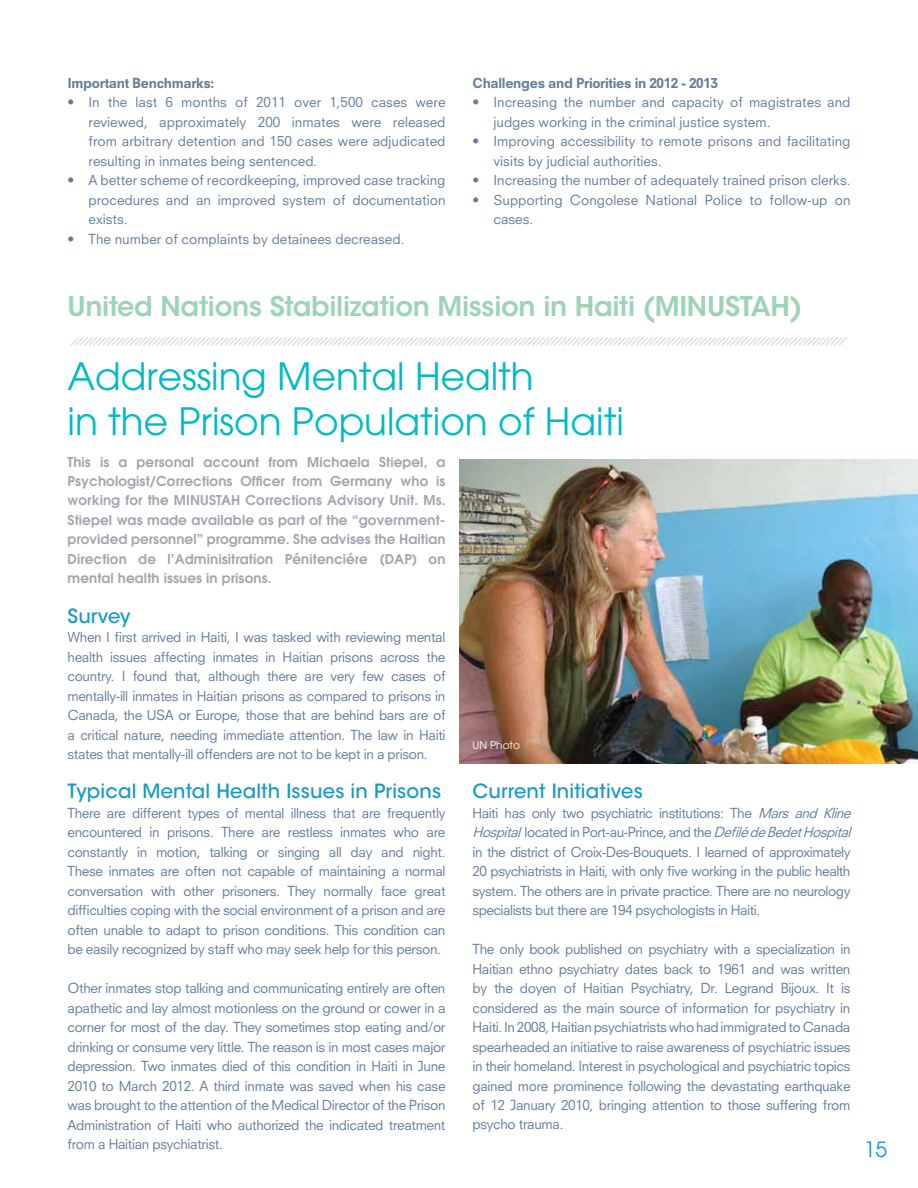
<style>
.page{position:relative;width:918px;height:1188px;background:#fff}
.page>*{position:absolute;margin:0;border:0;box-sizing:border-box;transform-origin:0 0}
.t1{font:37.5px/45px "Avant Garde";color:#00bac3}
.t2{font:600 27px "ITC Avant Garde Std";letter-spacing:-.01em;color:#9dd4b5}
.t3{font:21px "Avant Garde";color:#179ac6}
.t4{font:500 19.5px "ITC Avant Garde Std";letter-spacing:.01em;color:#179ac6}
.t5{font:13.5px/19.5px "Neuzeit SLT Std";letter-spacing:-.025em;color:#647d9b;text-align:justify}
.t6{font:13.5px/19.5px "Neuzeit SLT Std";color:#647d9b}
.t7{font:600 13.5px/19.5px "Avant Garde";letter-spacing:.01em;color:#a6a3af;text-align:justify}
.t8{font:800 13.5px "Neuzeit SLT Std";letter-spacing:-.025em;color:#647d9b}
.t9{font:10.5px "Avant Garde";color:#fff}
.s1{font-style:italic}
</style>
<div class="page">
<svg style="left:71px;top:337px;width:776px;height:9px"></svg>
<img style="left:459px;top:459px;width:459px;height:304px">
<p class="t8" style="left:68px;top:75px;width:148px">Important Benchmarks:</p>
<p class="t5" style="left:89px;top:93px;width:359px;text-indent:-21px">• In the last 6 months of 2011 over 1,500 cases were reviewed, approximately 200 inmates were released from arbitrary detention and 150 cases were adjudicated resulting in inmates being sentenced.</p>
<p class="t5" style="left:89px;top:171px;width:358px;text-indent:-21px">• A better scheme of recordkeeping, improved case tracking procedures and an improved system of documentation exists.</p>
<p class="t6" style="left:68px;top:229px;width:338px">• The number of complaints by detainees decreased.</p>
<p class="t8" style="left:473px;top:75px;width:247px">Challenges and Priorities in 2012 - 2013</p>
<p class="t6" style="left:494px;top:93px;width:358px;text-indent:-21px">• Increasing the number and capacity of magistrates and judges working in the criminal justice system.</p>
<p class="t6" style="left:494px;top:132px;width:359px;text-indent:-21px">• Improving accessibility to remote prisons and facilitating visits by judicial authorities.</p>
<p class="t6" style="left:473px;top:170px;width:379px">• Increasing the number of adequately trained prison clerks.</p>
<p class="t6" style="left:494px;top:190px;width:358px;text-indent:-21px">• Supporting Congolese National Police to follow-up on cases.</p>
<h2 class="t2" style="left:68px;top:289px;width:736px">United Nations Stabilization Mission in Haiti (MINUSTAH)</h2>
<h1 class="t1" style="left:68px;top:354px;width:558px">Addressing Mental Health<br>in the Prison Population of Haiti</h1>
<p class="t7" style="left:68px;top:452px;width:380px">This is a personal account from Michaela Stiepel, a Psychologist/Corrections Officer from Germany who is working for the MINUSTAH Corrections Advisory Unit. Ms.<br>Stiepel was made available as part of the “government&shy;provided personnel” programme. She advises the Haitian Direction de l’Adminisitration Pénitenciére (DAP) on mental health issues in prisons.</p>
<h3 class="t4" style="left:68px;top:603px;width:65px">Survey</h3>
<p class="t5" style="left:68px;top:627px;width:380px">When I first arrived in Haiti, I was tasked with reviewing mental health issues affecting inmates in Haitian prisons across the country. I found that, although there are very few cases of mentally-ill inmates in Haitian prisons as compared to prisons in Canada, the USA or Europe, those that are behind bars are of a critical nature, needing immediate attention. The law in Haiti states that mentally-ill offenders are not to be kept in a prison.</p>
<h3 class="t4" style="left:68px;top:779px;width:375px">Typical Mental Health Issues in Prisons</h3>
<p class="t5" style="left:68px;top:803px;width:380px">There are different types of mental illness that are frequently encountered in prisons. There are restless inmates who are constantly in motion, talking or singing all day and night.<br>These inmates are often not capable of maintaining a normal conversation with other prisoners. They normally face great difficulties coping with the social environment of a prison and are often unable to adapt to prison conditions. This condition can be easily recognized by staff who may seek help for this person.</p>
<p class="t5" style="left:68px;top:978px;width:380px">Other inmates stop talking and communicating entirely are often apathetic and lay almost motionless on the ground or cower in a corner for most of the day. They sometimes stop eating and/or drinking or consume very little. The reason is in most cases major depression. Two inmates died of this condition in Haiti in June 2010 to March 2012. A third inmate was saved when his case was brought to the attention of the Medical Director of the Prison Administration of Haiti who authorized the indicated treatment from a Haitian psychiatrist.</p>
<p class="t9" style="left:472px;top:739px;width:49px">UN Photo</p>
<h3 class="t4" style="left:472px;top:779px;width:172px">Current Initiatives</h3>
<p class="t5" style="left:472px;top:803px;width:384px;text-align:left">Haiti has only two psychiatric institutions: The <span class="s1">Mars and Kline Hospital</span>located in Port-au-Prince, and the <span class="s1">DefilédeBedetHospital </span>in the district of Croix-Des-Bouquets. I learned of approximately 20 psychiatrists in Haiti, with only five working in the public health system. The others are in private practice. There are no neurology specialists but there are 194 psychologists in Haiti.</p>
<p class="t5" style="left:472px;top:939px;width:380px">The only book published on psychiatry with a specialization in Haitian ethno psychiatry dates back to 1961 and was written by the doyen of Haitian Psychiatry, Dr. Legrand Bijoux. It is considered as the main source of information for psychiatry in Haiti. In 2008, Haitian psychiatrists who had immigrated to Canada spearheaded an initiative to raise awareness of psychiatric issues in their homeland. Interest in psychological and psychiatric topics gained more prominence following the devastating earthquake of 12 January 2010, bringing attention to those suffering from psycho trauma.</p>
<h3 class="t3" style="left:864px;top:1137px;width:25px">15</h3>
</div>
